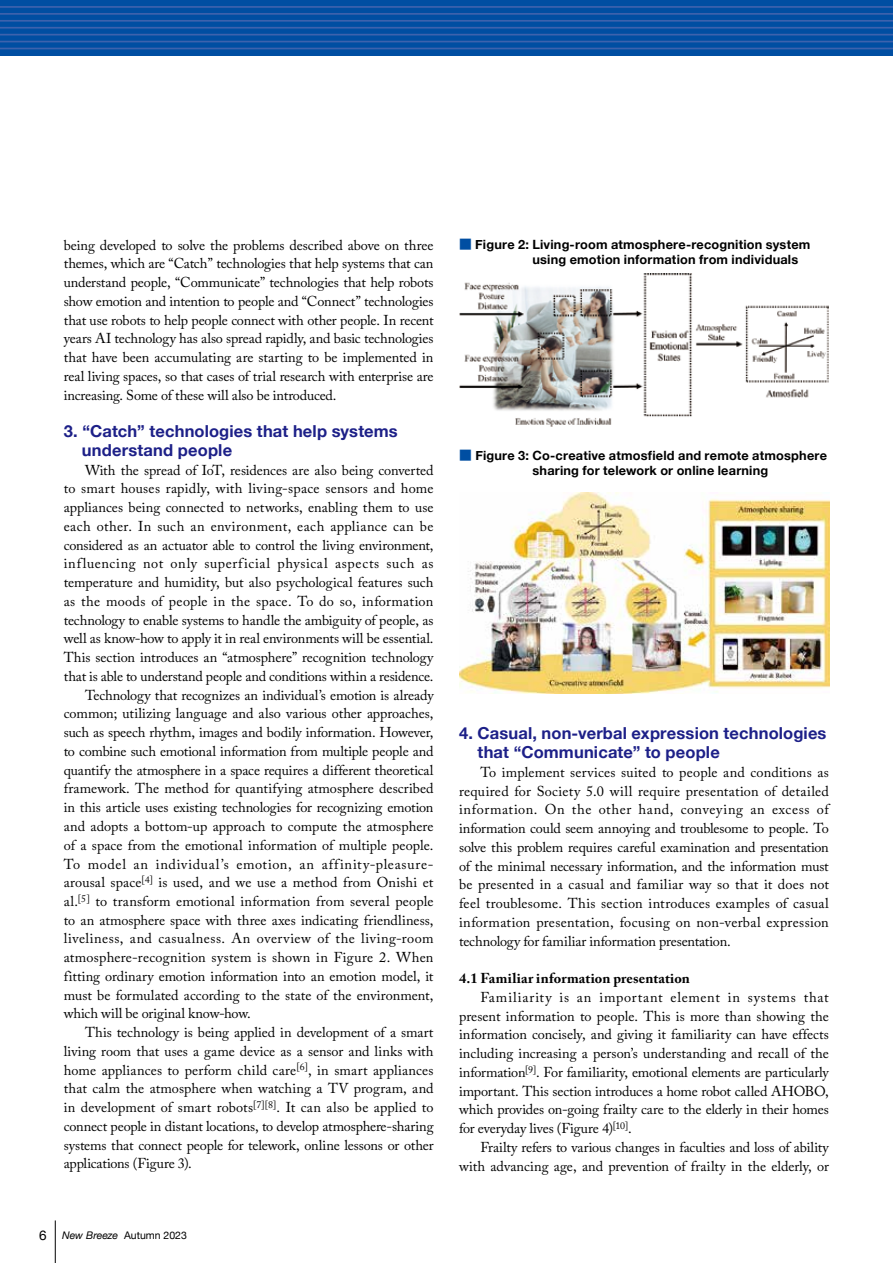
<style>
.page{position:relative;width:893px;height:1263px;background:#fff}
.page>*{position:absolute;margin:0;border:0;box-sizing:border-box;transform-origin:0 0}
.t1{font:700 16.5px/18.8px "Helvetica Neue";letter-spacing:.01em;color:#1d2088}
.t2{font:14.25px/18.8px "Adobe Caslon Pro";color:#000;text-align:justify}
.t3{font:14.25px "Adobe Caslon Pro";letter-spacing:.02em;color:#000}
.t4{font:14.25px "Adobe Caslon Pro";letter-spacing:-.02em;color:#000}
.t5{font:14.25px "Adobe Caslon Pro";letter-spacing:.035em;color:#000}
.t6{font:14.25px "Adobe Caslon Pro";letter-spacing:.045em;color:#000}
.t7{font:14.25px "Adobe Caslon Pro";letter-spacing:.05em;color:#000}
.t8{font:14.25px "Adobe Caslon Pro";letter-spacing:.025em;color:#000}
.t9{font:700 14.25px "Adobe Caslon Pro";letter-spacing:.01em;color:#000}
.t10{font:700 12.75px/15px "Helvetica Neue";letter-spacing:.015em;color:#000}
.t11{font:10.5px "Helvetica Neue";color:#000}
.s1{font-size:13.5px}
.s2{font-style:italic}
.s3{font-family:"Shin Go Pro";font-weight:400;color:#004ea2}
</style>
<div class="page">
<img style="left:459px;top:273px;width:370px;height:153px">
<img style="left:459px;top:492px;width:370px;height:201px">
<hr style="left:55px;top:1220px;width:1px;height:43px;background:#000">
<div style="left:0;top:0;width:893px;height:55px;background:#004ea2"></div>
<hr style="left:0;top:6px;width:893px;height:2px;background:#3d62ad">
<hr style="left:0;top:13px;width:893px;height:2px;background:#3d62ad">
<hr style="left:0;top:20px;width:893px;height:2px;background:#3d62ad">
<hr style="left:0;top:27px;width:893px;height:2px;background:#3d62ad">
<hr style="left:0;top:34px;width:893px;height:1px;background:#3d62ad">
<hr style="left:0;top:41px;width:893px;height:1px;background:#3d62ad">
<hr style="left:0;top:48px;width:893px;height:1px;background:#3d62ad">
<p class="t2" style="left:64px;top:235px;width:371px">being developed to solve the problems described above on three themes, which are “Catch” technologies that help systems that can understand people, “Communicate” technologies that help robots show emotion and intention to people and “Connect” technologies that use robots to help people connect with other people. In recent years AI technology has also spread rapidly, and basic technologies that have been accumulating are starting to be implemented in real living spaces, so that cases of trial research with enterprise are increasing. Some of these will also be introduced.</p>
<p class="t1" style="left:82px;top:422px;width:318px;text-indent:-18px">3. “Catch” technologies that help systems understand people</p>
<p class="t2" style="left:85px;top:460px;width:350px">With the spread of IoT, residences are also being converted</p>
<p class="t3" style="left:64px;top:480px;width:371px">to smart houses rapidly, with living-space sensors and home</p>
<p class="t2" style="left:64px;top:498px;width:371px">appliances being connected to networks, enabling them to use</p>
<p class="t8" style="left:64px;top:518px;width:371px">each other. In such an environment, each appliance can be</p>
<p class="t2" style="left:64px;top:535px;width:371px">considered as an actuator able to control the living environment,</p>
<p class="t6" style="left:64px;top:555px;width:371px">influencing not only superficial physical aspects such as</p>
<p class="t2" style="left:64px;top:573px;width:371px">temperature and humidity, but also psychological features such</p>
<p class="t3" style="left:64px;top:593px;width:371px">as the moods of people in the space. To do so, information</p>
<p class="t2" style="left:64px;top:610px;width:371px">technology to enable systems to handle the ambiguity of people, as</p>
<p class="t2" style="left:64px;top:629px;width:371px">well as know-how to apply it in real environments will be essential.</p>
<p class="t2" style="left:64px;top:648px;width:371px">This section introduces an “atmosphere” recognition technology</p>
<p class="t2" style="left:64px;top:667px;width:371px">that is able to understand people and conditions within a residence.</p>
<p class="t2" style="left:85px;top:685px;width:350px">Technology that recognizes an individual’s emotion is already</p>
<p class="t2" style="left:64px;top:704px;width:371px">common; utilizing language and also various other approaches,</p>
<p class="t2" style="left:64px;top:723px;width:371px">such as speech rhythm, images and bodily information. However,</p>
<p class="t4" style="left:64px;top:743px;width:371px">to combine such emotional information from multiple people and</p>
<p class="t2" style="left:64px;top:760px;width:371px">quantify the atmosphere in a space requires a different theoretical</p>
<p class="t2" style="left:64px;top:779px;width:371px">framework. The method for quantifying atmosphere described</p>
<p class="t2" style="left:64px;top:798px;width:371px">in this article uses existing technologies for recognizing emotion</p>
<p class="t2" style="left:64px;top:817px;width:371px">and adopts a bottom-up approach to compute the atmosphere</p>
<p class="t2" style="left:64px;top:835px;width:371px">of a space from the emotional information of multiple people.</p>
<p class="t7" style="left:64px;top:855px;width:371px">To model an individual’s emotion, an affinity-pleasure-</p>
<p class="t2" style="left:64px;top:873px;width:371px">arousal space<sup>[4]</sup> is used, and we use a method from Onishi et</p>
<p class="t2" style="left:64px;top:892px;width:371px">al.<sup>[5]</sup> to transform emotional information from several people</p>
<p class="t2" style="left:64px;top:910px;width:371px">to an atmosphere space with three axes indicating friendliness,</p>
<p class="t5" style="left:64px;top:930px;width:371px">liveliness, and casualness. An overview of the living-room</p>
<p class="t2" style="left:64px;top:948px;width:371px">atmosphere-recognition system is shown in Figure 2. When</p>
<p class="t2" style="left:64px;top:967px;width:371px">fitting ordinary emotion information into an emotion model, it</p>
<p class="t2" style="left:64px;top:985px;width:371px">must be formulated according to the state of the environment,</p>
<p class="t2" style="left:64px;top:1004px;width:189px">which will be original know-how.</p>
<p class="t2" style="left:85px;top:1023px;width:350px">This technology is being applied in development of a smart</p>
<p class="t2" style="left:64px;top:1042px;width:371px">living room that uses a game device as a sensor and links with</p>
<p class="t2" style="left:64px;top:1060px;width:371px">home appliances to perform child care<sup>[6]</sup>, in smart appliances</p>
<p class="t2" style="left:64px;top:1079px;width:371px">that calm the atmosphere when watching a TV program, and</p>
<p class="t2" style="left:64px;top:1098px;width:371px">in development of smart robots<sup>[7][8]</sup>. It can also be applied to</p>
<p class="t2" style="left:64px;top:1117px;width:371px">connect people in distant locations, to develop atmosphere-sharing</p>
<p class="t2" style="left:64px;top:1135px;width:371px">systems that connect people for telework, online lessons or other</p>
<p class="t2" style="left:64px;top:1154px;width:130px">applications (Figure 3).</p>
<p class="t11" style="left:39px;top:1227px;width:149px"><span class="s1">6</span> <span class="s2">New Breeze</span> Autumn 2023</p>
<p class="t10" style="left:532px;top:237px;width:279px;text-indent:-73px"><span class="s3">■</span> Figure 2: Living-room atmosphere-recognition system using emotion information from individuals</p>
<p class="t10" style="left:532px;top:448px;width:296px;text-indent:-73px"><span class="s3">■</span> Figure 3: Co-creative atmosfield and remote atmosphere sharing for telework or online learning</p>
<p class="t1" style="left:478px;top:724px;width:350px;text-indent:-19px">4. Casual, non-verbal expression technologies that “Communicate” to people</p>
<p class="t2" style="left:459px;top:762px;width:371px;text-indent:21px">To implement services suited to people and conditions as required for Society 5.0 will require presentation of detailed information. On the other hand, conveying an excess of information could seem annoying and troublesome to people. To solve this problem requires careful examination and presentation of the minimal necessary information, and the information must be presented in a casual and familiar way so that it does not feel troublesome. This section introduces examples of casual information presentation, focusing on non-verbal expression technology for familiar information presentation.</p>
<p class="t9" style="left:459px;top:970px;width:232px">4.1 Familiar information presentation</p>
<p class="t2" style="left:459px;top:987px;width:371px;text-indent:21px">Familiarity is an important element in systems that present information to people. This is more than showing the information concisely, and giving it familiarity can have effects including increasing a person’s understanding and recall of the information<sup>[9]</sup>. For familiarity, emotional elements are particularly important. This section introduces a home robot called AHOBO, which provides on-going frailty care to the elderly in their homes for everyday lives (Figure 4)<sup>[10]</sup>.</p>
<p class="t2" style="left:459px;top:1137px;width:371px;text-align:right">Frailty refers to various changes in faculties and loss of ability with advancing age, and prevention of frailty in the elderly, or</p>
</div>
